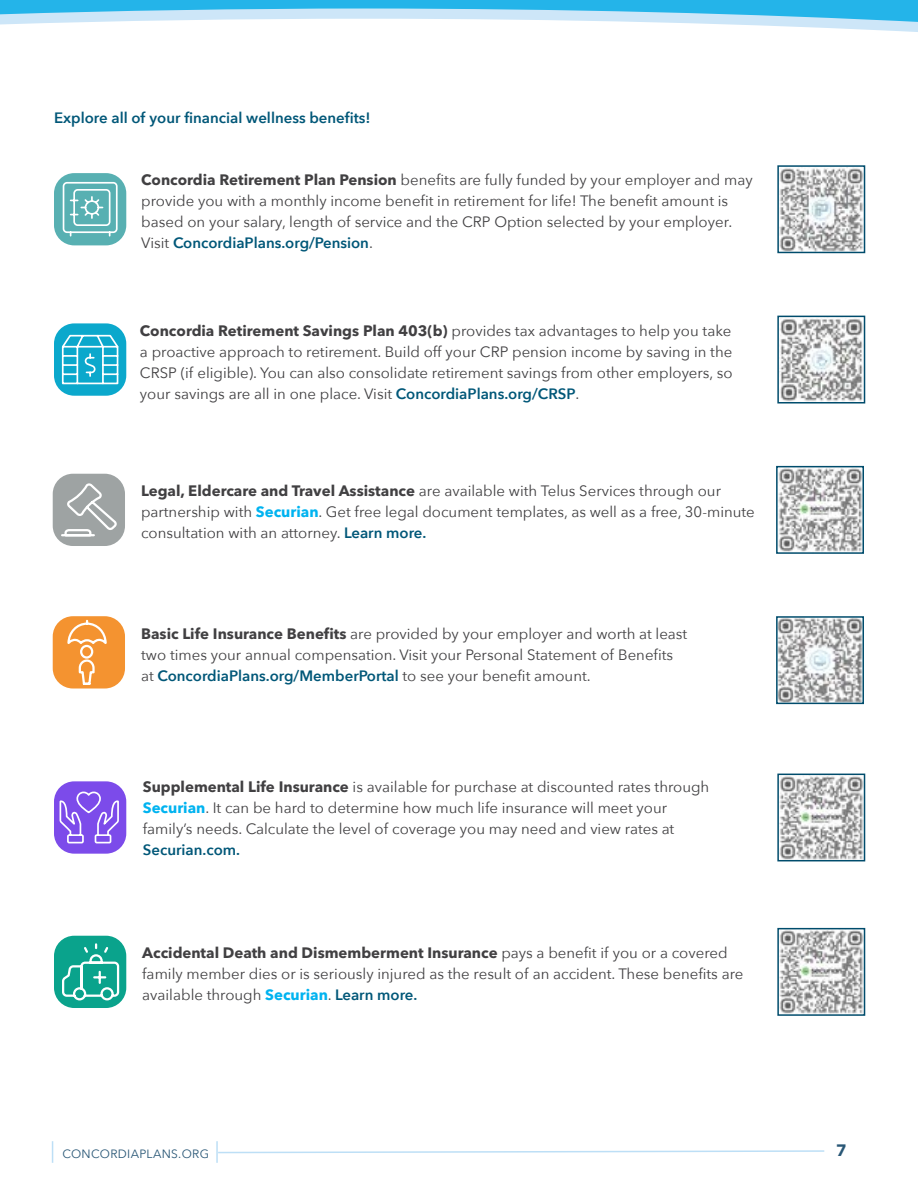
<style>
.page{position:relative;width:918px;height:1188px;background:#fff}
.page>*{position:absolute;margin:0;border:0;box-sizing:border-box;transform-origin:0 0}
.t1{font:900 16.5px "Avenir";color:#295776}
.t2{font:15px/21px "Avenir Next";color:#414042}
.t3{font:700 15px "Avenir Next LT Pro";color:#414042}
.t4{font:600 15px "Avenir Next";color:#005778}
.t5{font:12px "Avenir Next";letter-spacing:.025em;color:#295776}
.s1{font-family:"Avenir Next LT Pro";font-weight:700}
.s2{font-weight:600;color:#005778}
.s3{font-family:"Avenir Next";font-weight:400}
.s4{font-weight:700;color:#00b3f0}
</style>
<div class="page">
<svg style="left:0;top:0;width:918px;height:32px"></svg>
<svg style="left:218px;top:1150px;width:607px;height:4px"></svg>
<hr style="left:216px;top:1141px;width:2px;height:22px;background:#bddff6">
<svg style="left:52px;top:1141px;width:1px;height:22px"></svg>
<div style="left:54px;top:173px;width:72px;height:72px;background:#58b0b2;border-radius:20px"></div>
<svg style="left:62px;top:181px;width:56px;height:56px"></svg>
<img style="left:780px;top:168px;width:82px;height:82px">
<div style="left:777px;top:165px;width:88px;height:88px;border:2px solid #004c6c"></div>
<div style="left:54px;top:323px;width:72px;height:73px;background:#0ba8cc;border-radius:20px"></div>
<svg style="left:61px;top:334px;width:58px;height:51px"></svg>
<img style="left:780px;top:319px;width:82px;height:82px">
<div style="left:777px;top:316px;width:88px;height:88px;border:2px solid #004c6c"></div>
<div style="left:53px;top:474px;width:72px;height:72px;background:#9ea3a3;border-radius:20px"></div>
<svg style="left:61px;top:483px;width:56px;height:54px"></svg>
<img style="left:779px;top:469px;width:82px;height:82px">
<div style="left:776px;top:466px;width:88px;height:88px;border:2px solid #004c6c"></div>
<div style="left:53px;top:616px;width:72px;height:73px;background:#f49330;border-radius:20px"></div>
<svg style="left:67px;top:619px;width:40px;height:66px"></svg>
<img style="left:779px;top:619px;width:82px;height:82px">
<div style="left:776px;top:616px;width:88px;height:88px;border:2px solid #004c6c"></div>
<div style="left:54px;top:781px;width:72px;height:73px;background:#7c4bea;border-radius:20px"></div>
<svg style="left:59px;top:791px;width:60px;height:53px"></svg>
<img style="left:780px;top:777px;width:82px;height:81px">
<div style="left:777px;top:774px;width:88px;height:87px;border:2px solid #004c6c"></div>
<div style="left:54px;top:936px;width:72px;height:72px;background:#0aa38c;border-radius:20px"></div>
<svg style="left:62px;top:943px;width:58px;height:58px"></svg>
<img style="left:780px;top:931px;width:82px;height:82px">
<div style="left:777px;top:928px;width:88px;height:88px;border:2px solid #004c6c"></div>
<p class="t4" style="left:54px;top:105px;width:318px">Explore all of your financial wellness benefits!</p>
<p class="t2" style="left:141px;top:169px;width:613px"><span class="s1">Concordia Retirement Plan Pension</span> benefits are fully funded by your employer and may provide you with a monthly income benefit in retirement for life! The benefit amount is based on your salary, length of service and the CRP Option selected by your employer.<br>Visit <span class="s2">ConcordiaPlans.org/Pension</span>.</p>
<p class="t3" style="left:140px;top:321px;width:593px">Concordia Retirement Savings Plan 403(b) <span class="s3">provides tax advantages to help you take</span></p>
<p class="t2" style="left:140px;top:340px;width:594px;text-align:justify">a proactive approach to retirement. Build off your CRP pension income by saving in the CRSP (if eligible). You can also consolidate retirement savings from other employers, so your savings are all in one place. Visit <span class="s2">ConcordiaPlans.org/CRSP</span>.</p>
<p class="t2" style="left:141px;top:480px;width:615px"><span class="s1">Legal, Eldercare and Travel Assistance</span> are available with Telus Services through our partnership with <span class="s4">Securian</span>. Get free legal document templates, as well as a free, 30-minute consultation with an attorney. <span class="s2">Learn more.</span></p>
<p class="t2" style="left:141px;top:623px;width:548px"><span class="s1">Basic Life Insurance Benefits</span> are provided by your employer and worth at least two times your annual compensation. Visit your Personal Statement of Benefits at <span class="s2">ConcordiaPlans.org/MemberPortal</span> to see your benefit amount.</p>
<p class="t2" style="left:143px;top:776px;width:568px"><span class="s1">Supplemental Life Insurance</span> is available for purchase at discounted rates through<br><span class="s4">Securian</span>. It can be hard to determine how much life insurance will meet your family’s needs. Calculate the level of coverage you may need and view rates at</p>
<p class="t4" style="left:143px;top:837px;width:99px">Securian.com.</p>
<p class="t3" style="left:142px;top:944px;width:587px">Accidental Death and Dismemberment Insurance <span class="s3">pays a benefit if you or a covered</span></p>
<p class="t2" style="left:142px;top:963px;width:603px">family member dies or is seriously injured as the result of an accident. These benefits are available through <span class="s4">Securian</span>. <span class="s2">Learn more.</span></p>
<p class="t5" style="left:62px;top:1143px;width:148px">CONCORDIAPLANS.ORG</p>
<p class="t1" style="left:836px;top:1136px;width:11px">7</p>
</div>
